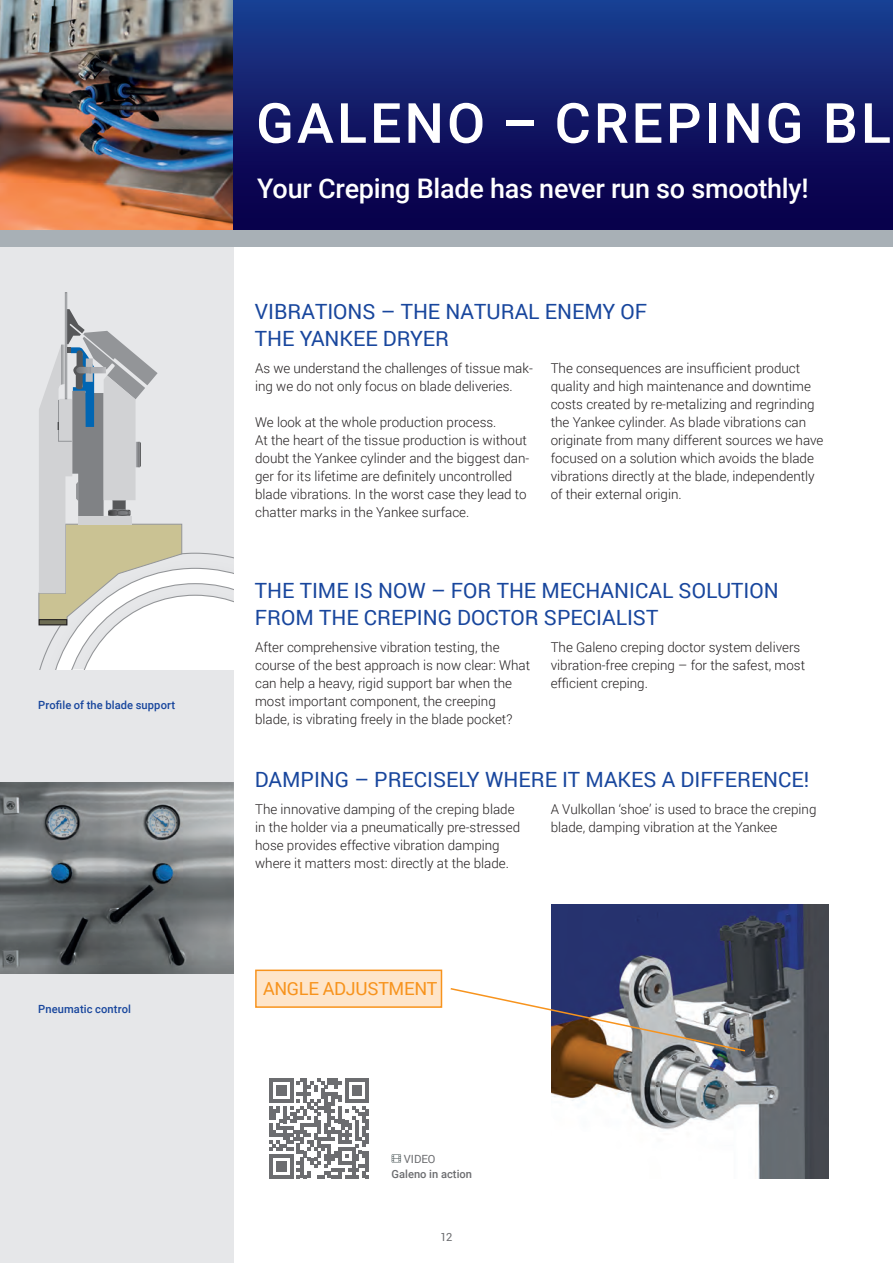
<style>
.page{position:relative;width:893px;height:1263px;background:#fff}
.page>*{position:absolute;margin:0;border:0;box-sizing:border-box;transform-origin:0 0}
.t1{font:500 55.5px "Roboto";letter-spacing:.055em;color:#fff}
.t2{font:500 27px "Roboto";letter-spacing:-.01em;color:#fff}
.t3{font:21px/27px "Roboto";color:#18469d}
.t4{font:18px "Roboto";letter-spacing:-.015em;color:#f7931d}
.t5{font:300 13.5px/18px "Roboto";color:#231f20}
.t6{font:500 11.25px "Roboto";letter-spacing:.01em;color:#18469d}
.t7{font:500 11.25px "Roboto";color:#6c6d70}
.t8{font:11.25px "Roboto";color:#6c6d70}
</style>
<div class="page">
<div style="left:0;top:242px;width:234px;height:1021px;background:#e6e7e9"></div>
<div style="left:0;top:230px;width:893px;height:17px;background:#a8b0b6"></div>
<img style="left:551px;top:904px;width:278px;height:274px">
<img style="left:0;top:0;width:234px;height:230px">
<img style="left:0;top:782px;width:234px;height:192px">
<div style="left:65px;top:292px;width:2px;height:107px;border:1px solid #939598"></div>
<svg style="left:38px;top:309px;width:196px;height:360px"></svg>
<svg style="left:392px;top:1154px;width:9px;height:8px"></svg>
<svg style="left:269px;top:1078px;width:100px;height:100px"></svg>
<svg style="left:450px;top:987px;width:297px;height:65px"></svg>
<div style="left:256px;top:970px;width:185px;height:37px;background:#fee5ca"></div>
<div style="left:255px;top:969px;width:187px;height:39px;border:2px solid #f7931d"></div>
<div style="left:234px;top:0;width:659px;height:230px;background:linear-gradient(to bottom,#1b3d8e,#080044)"></div>
<p class="t6" style="left:38px;top:697px;width:138px">Profile of the blade support</p>
<p class="t6" style="left:38px;top:1001px;width:94px">Pneumatic control</p>
<h1 class="t1" style="left:256px;top:84px;width:636px">GALENO – CREPING BL</h1>
<h2 class="t2" style="left:257px;top:170px;width:553px">Your Creping Blade has never run so smoothly!</h2>
<h3 class="t3" style="left:255px;top:297px;width:394px">VIBRATIONS – THE NATURAL ENEMY OF<br>THE YANKEE DRYER</h3>
<p class="t5" style="left:255px;top:359px;width:279px">As we understand the challenges of tissue mak&shy;ing we do not only focus on blade deliveries.</p>
<p class="t5" style="left:255px;top:413px;width:276px">We look at the whole production process.<br>At the heart of the tissue production is without doubt the Yankee cylinder and the biggest dan&shy;ger for its lifetime are definitely uncontrolled blade vibrations. In the worst case they lead to chatter marks in the Yankee surface.</p>
<p class="t5" style="left:551px;top:359px;width:274px">The consequences are insufficient product quality and high maintenance and downtime costs created by re-metalizing and regrinding the Yankee cylinder. As blade vibrations can originate from many different sources we have focused on a solution which avoids the blade vibrations directly at the blade, independently of their external origin.</p>
<h3 class="t3" style="left:255px;top:576px;width:525px">THE TIME IS NOW – FOR THE MECHANICAL SOLUTION<br>FROM THE CREPING DOCTOR SPECIALIST</h3>
<p class="t5" style="left:255px;top:638px;width:276px">After comprehensive vibration testing, the course of the best approach is now clear: What can help a heavy, rigid support bar when the most important component, the creeping blade, is vibrating freely in the blade pocket?</p>
<p class="t5" style="left:551px;top:638px;width:256px">The Galeno creping doctor system delivers vibration-free creping – for the safest, most efficient creping.</p>
<h3 class="t3" style="left:255px;top:765px;width:556px">DAMPING – PRECISELY WHERE IT MAKES A DIFFERENCE!</h3>
<p class="t5" style="left:255px;top:800px;width:266px">The innovative damping of the creping blade in the holder via a pneumatically pre-stressed hose provides effective vibration damping where it matters most: directly at the blade.</p>
<p class="t5" style="left:551px;top:800px;width:267px">A Vulkollan ‘shoe’ is used to brace the creping blade, damping vibration at the Yankee</p>
<h3 class="t4" style="left:263px;top:975px;width:176px">ANGLE ADJUSTMENT</h3>
<p class="t8" style="left:404px;top:1151px;width:33px">VIDEO</p>
<p class="t7" style="left:392px;top:1166px;width:82px">Galeno in action</p>
<p class="t8" style="left:441px;top:1229px;width:13px">12</p>
</div>
